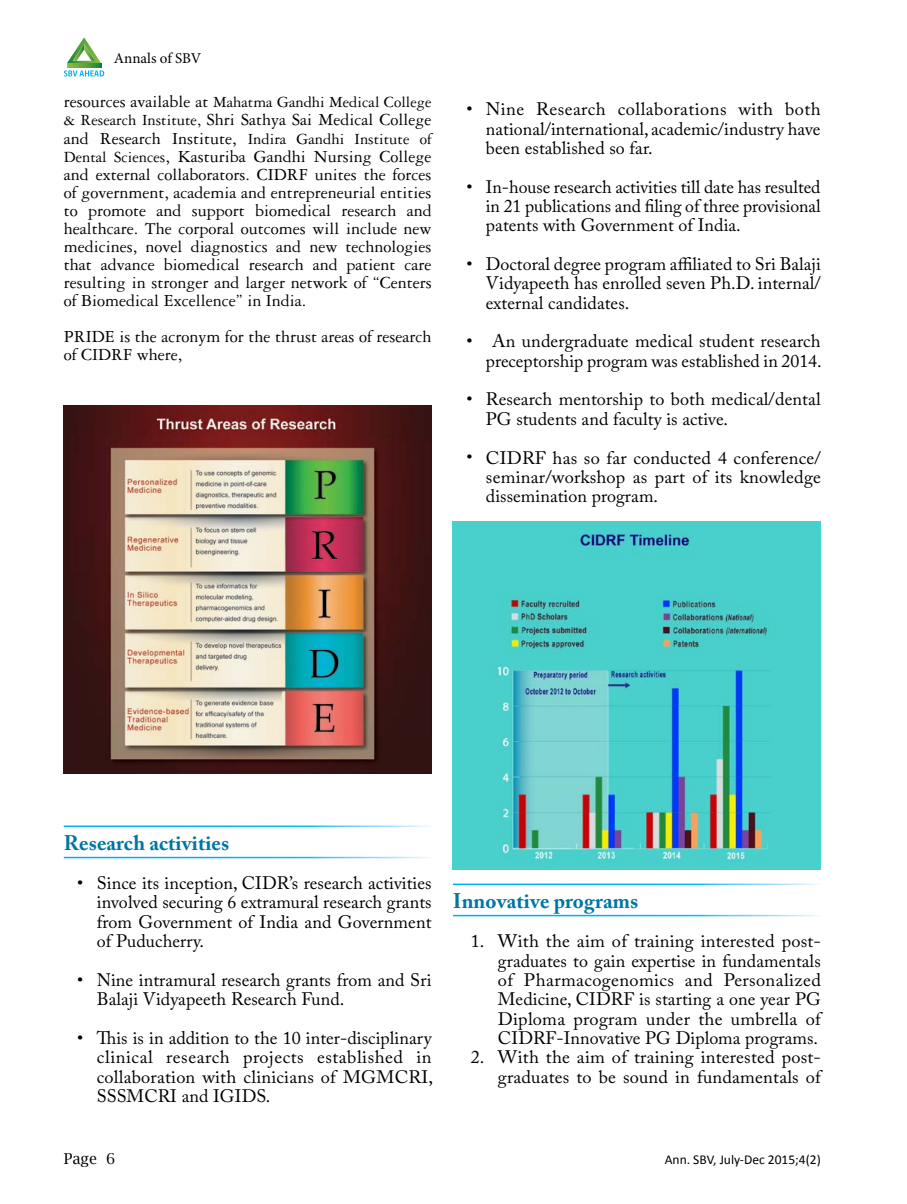
<style>
.page{position:relative;width:907px;height:1204px;background:#fff}
.page>*{position:absolute;margin:0;border:0;box-sizing:border-box;transform-origin:0 0}
.t1{font:700 21px "Adobe Caslon Pro";letter-spacing:.005em;color:#0076a3}
.t2{font:18px/19.4px "Adobe Caslon Pro";letter-spacing:.005em;color:#000;text-align:justify}
.t3{font:18px/18px "Garamond 3 LT Pro";color:#000;text-align:justify}
.t4{font:16.5px "Garamond 3 LT Pro";color:#000}
.t5{font:15px "Minion Pro";letter-spacing:-.005em;color:#000}
.t6{font:15px "Lucida Bright";color:#000}
.t7{font:13.5px "Calibri";color:#000}
.s1{font-size:18px}
.s2{font-size:16.5px}
</style>
<div class="page">
<svg style="left:67px;top:37px;width:35px;height:27px"></svg>
<svg style="left:67px;top:64px;width:35px;height:4px"></svg>
<svg style="left:64px;top:70px;width:40px;height:6px"></svg>
<img style="left:64px;top:405px;width:368px;height:368px">
<img style="left:453px;top:521px;width:368px;height:348px">
<p class="t5" style="left:114px;top:48px;width:89px">Annals of SBV</p>
<p class="t4" style="left:64px;top:93px;width:369px"><span class="s1">resources available at</span> Mahatma Gandhi Medical College</p>
<p class="t3" style="left:64px;top:111px;width:369px"><span class="s2">&amp; Research Institute,</span> Shri Sathya Sai Medical College</p>
<p class="t4" style="left:64px;top:129px;width:369px"><span class="s1">and Research Institute,</span> Indira Gandhi Institute of</p>
<p class="t3" style="left:64px;top:147px;width:369px"><span class="s2">Dental Sciences</span>, Kasturiba Gandhi Nursing College and external collaborators. CIDRF unites the forces of government, academia and entrepreneurial entities to promote and support biomedical research and healthcare. The corporal outcomes will include new medicines, novel diagnostics and new technologies that advance biomedical research and patient care resulting in stronger and larger network of “Centers of Biomedical Excellence” in India.</p>
<p class="t3" style="left:64px;top:327px;width:369px">PRIDE is the acronym for the thrust areas of research of CIDRF where,</p>
<p class="t2" style="left:486px;top:99px;width:336px;text-indent:-20px">• Nine Research collaborations with both national/international, academic/industry have been established so far.</p>
<p class="t2" style="left:486px;top:177px;width:336px;text-indent:-19px">• In-house research activities till date has resulted in 21 publications and filing of three provisional patents with Government of India.</p>
<p class="t2" style="left:486px;top:254px;width:336px;text-indent:-19px">• Doctoral degree program affiliated to Sri Balaji Vidyapeeth has enrolled seven Ph.D. internal/ external candidates.</p>
<p class="t2" style="left:466px;top:331px;width:357px;text-align:right">• An undergraduate medical student research preceptorship program was established in 2014.</p>
<p class="t2" style="left:486px;top:389px;width:336px;text-indent:-20px">• Research mentorship to both medical/dental<br>PG students and faculty is active.</p>
<p class="t2" style="left:486px;top:447px;width:336px;text-indent:-19px">• CIDRF has so far conducted 4 conference/ seminar/workshop as part of its knowledge dissemination program.</p>
<p class="t1" style="left:64px;top:830px;width:167px">Research activities</p>
<p class="t2" style="left:97px;top:873px;width:336px;text-indent:-19px">• Since its inception, CIDR’s research activities involved securing 6 extramural research grants from Government of India and Government of Puducherry.</p>
<p class="t2" style="left:97px;top:969px;width:336px;text-indent:-19px">• Nine intramural research grants from and Sri<br>Balaji Vidyapeeth Research Fund.</p>
<p class="t2" style="left:97px;top:1027px;width:338px;text-indent:-19px">• This is in addition to the 10 inter-disciplinary clinical research projects established in collaboration with clinicians of MGMCRI, SSSMCRI and IGIDS.</p>
<p class="t1" style="left:453px;top:888px;width:187px">Innovative programs</p>
<p class="t2" style="left:498px;top:931px;width:324px;text-indent:-27px">1. With the aim of training interested post&shy;graduates to gain expertise in fundamentals of Pharmacogenomics and Personalized Medicine, CIDRF is starting a one year PG Diploma program under the umbrella of CIDRF-Innovative PG Diploma programs.</p>
<p class="t2" style="left:471px;top:1047px;width:351px;text-align:right">2. With the aim of training interested post&shy;graduates to be sound in fundamentals of</p>
<p class="t6" style="left:64px;top:1150px;width:53px">Page 6</p>
<p class="t7" style="left:665px;top:1150px;width:157px">Ann. SBV, July-Dec 2015;4(2)</p>
</div>
